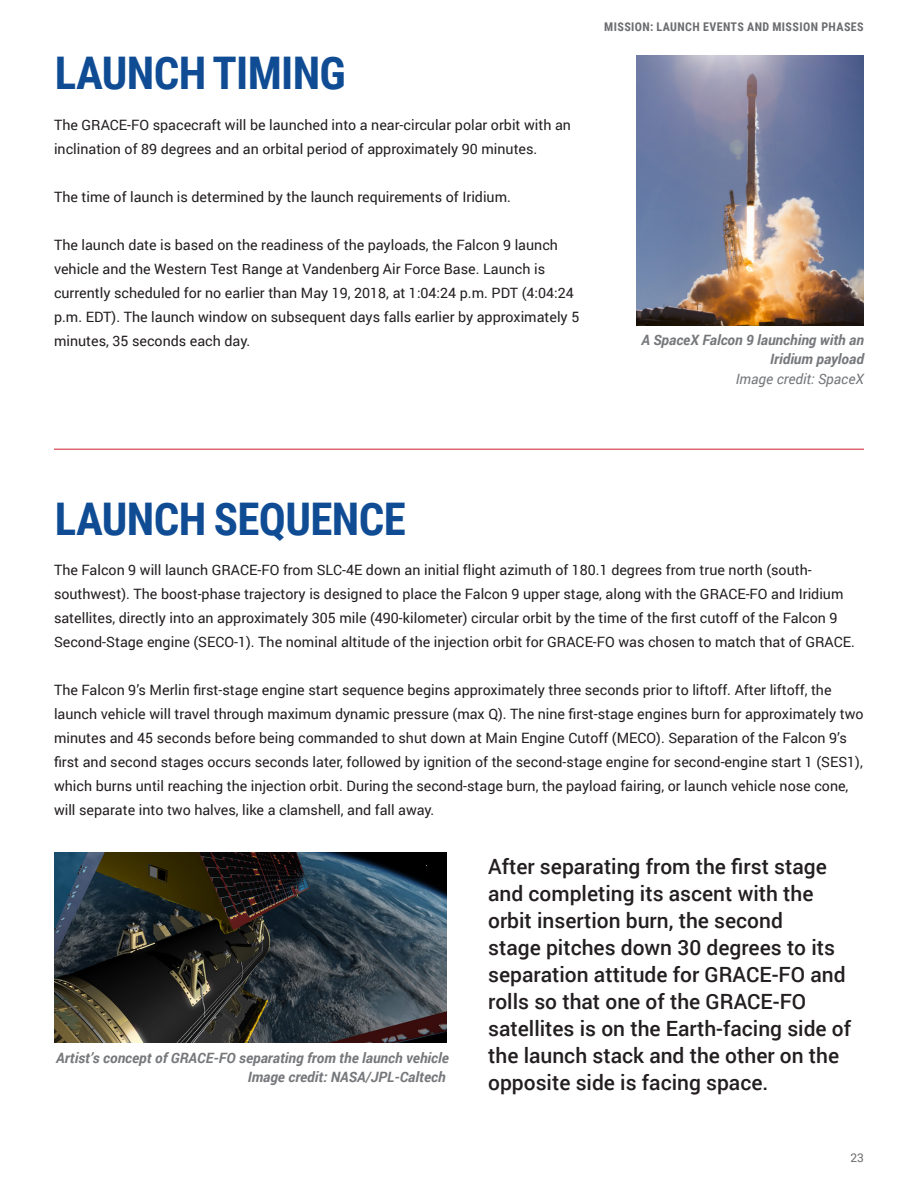
<style>
.page{position:relative;width:918px;height:1188px;background:#fff}
.page>*{position:absolute;margin:0;border:0;box-sizing:border-box;transform-origin:0 0}
.t1{font:700 45px "Roboto Condensed";letter-spacing:-.015em;color:#0f4c94}
.t2{font:500 21px/27px "Roboto";color:#231f20}
.t3{font:14.25px/24px "Roboto";color:#231f20}
.t4{font:italic 700 14.25px/19.5px "Roboto";color:#76787b;text-align:right}
.t5{font:italic 14.25px "Roboto";color:#76787b}
.t6{font:700 12px "Roboto Condensed";letter-spacing:.035em;color:#6c6d70}
.t7{font:12px "Roboto";color:#6c6d70}
</style>
<div class="page">
<img style="left:637px;top:56px;width:227px;height:269px">
<hr style="left:54px;top:449px;width:810px;height:1px;background:#d1232a">
<img style="left:54px;top:852px;width:392px;height:190px">
<p class="t1" style="left:55px;top:42px;width:293px">LAUNCH TIMING</p>
<p class="t3" style="left:54px;top:112px;width:519px">The GRACE-FO spacecraft will be launched into a near-circular polar orbit with an inclination of 89 degrees and an orbital period of approximately 90 minutes.</p>
<p class="t3" style="left:54px;top:184px;width:459px">The time of launch is determined by the launch requirements of Iridium.</p>
<p class="t3" style="left:54px;top:232px;width:527px">The launch date is based on the readiness of the payloads, the Falcon 9 launch vehicle and the Western Test Range at Vandenberg Air Force Base. Launch is currently scheduled for no earlier than May 19, 2018, at 1:04:24 p.m. PDT (4:04:24 p.m. EDT). The launch window on subsequent days falls earlier by approximately 5 minutes, 35 seconds each day.</p>
<p class="t6" style="left:604px;top:18px;width:261px">MISSION: LAUNCH EVENTS AND MISSION PHASES</p>
<p class="t4" style="left:641px;top:329px;width:224px">A SpaceX Falcon 9 launching with an<br>Iridium payload</p>
<p class="t5" style="left:736px;top:369px;width:130px">Image credit: SpaceX</p>
<p class="t1" style="left:55px;top:487px;width:352px">LAUNCH SEQUENCE</p>
<p class="t3" style="left:54px;top:558px;width:802px">The Falcon 9 will launch GRACE-FO from SLC-4E down an initial flight azimuth of 180.1 degrees from true north (south&shy;southwest). The boost-phase trajectory is designed to place the Falcon 9 upper stage, along with the GRACE-FO and Iridium satellites, directly into an approximately 305 mile (490-kilometer) circular orbit by the time of the first cutoff of the Falcon 9<br>Second-Stage engine (SECO-1). The nominal altitude of the injection orbit for GRACE-FO was chosen to match that of GRACE.</p>
<p class="t3" style="left:54px;top:678px;width:811px">The Falcon 9’s Merlin first-stage engine start sequence begins approximately three seconds prior to liftoff. After liftoff, the launch vehicle will travel through maximum dynamic pressure (max Q). The nine first-stage engines burn for approximately two minutes and 45 seconds before being commanded to shut down at Main Engine Cutoff (MECO). Separation of the Falcon 9’s first and second stages occurs seconds later, followed by ignition of the second-stage engine for second-engine start 1 (SES1), which burns until reaching the injection orbit. During the second-stage burn, the payload fairing, or launch vehicle nose cone, will separate into two halves, like a clamshell, and fall away.</p>
<p class="t4" style="left:56px;top:1048px;width:394px">Artist’s concept of GRACE-FO separating from the launch vehicle<br>Image credit: NASA/JPL-Caltech</p>
<p class="t2" style="left:488px;top:853px;width:365px">After separating from the first stage and completing its ascent with the orbit insertion burn, the second<br>stage pitches down 30 degrees to its separation attitude for GRACE-FO and rolls so that one of the GRACE-FO satellites is on the Earth-facing side of the launch stack and the other on the opposite side is facing space.</p>
<p class="t7" style="left:850px;top:1149px;width:15px">23</p>
</div>
